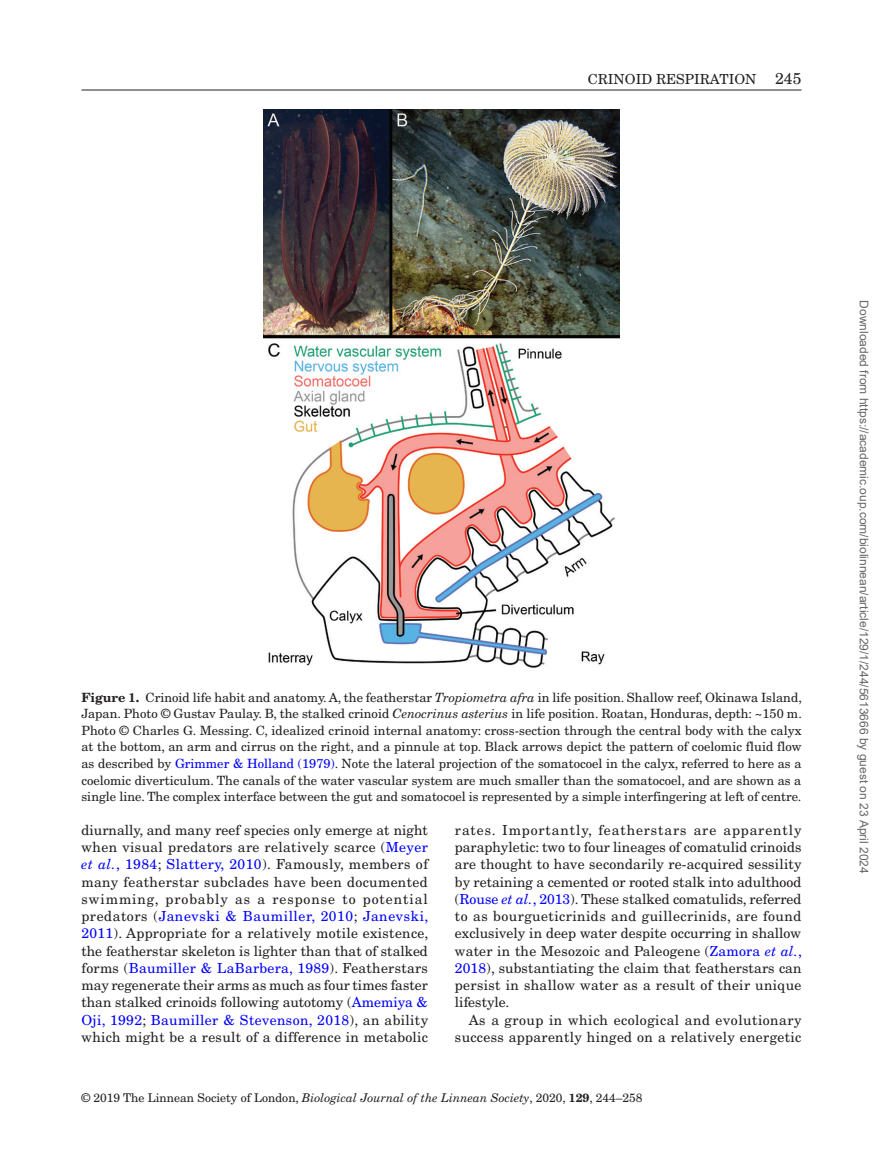
<style>
.page{position:relative;width:893px;height:1174px;background:#fff}
.page>*{position:absolute;margin:0;border:0;box-sizing:border-box;transform-origin:0 0}
.t1{font:13.8px/17.2px "New Century Schlbk";letter-spacing:.025em;color:#231f20;text-align:justify}
.t2{font:13.8px "New Century Schlbk";color:#231f20}
.t3{font:12.75px/16.5px "New Century Schlbk";color:#231f20;text-align:justify}
.t4{font:12px "Arial";color:#666}
.t5{font:12px "New Century Schlbk";color:#231f20}
.s1{font-size:15.75px}
.s2{font-weight:700}
.s3{font-style:italic}
.s4{color:#00f}
.s5{font-style:italic;color:#00f}
</style>
<div class="page">
<hr style="left:81px;top:90px;width:720px;height:1px;background:#231f20">
<img style="left:263px;top:110px;width:357px;height:558px">
<p class="t2" style="left:588px;top:70px;width:215px">CRINOID RESPIRATION <span class="s1">245</span></p>
<p class="t3" style="left:81px;top:689px;width:722px"><span class="s2">Figure 1.</span> Crinoid life habit and anatomy. A, the featherstar <span class="s3">Tropiometra afra</span> in life position. Shallow reef, Okinawa Island, Japan. Photo © Gustav Paulay. B, the stalked crinoid <span class="s3">Cenocrinus asterius</span> in life position. Roatan, Honduras, depth: ~150 m.<br>Photo © Charles G. Messing. C, idealized crinoid internal anatomy: cross-section through the central body with the calyx at the bottom, an arm and cirrus on the right, and a pinnule at top. Black arrows depict the pattern of coelomic fluid flow as described by <span class="s4">Grimmer &amp; Holland (1979)</span>. Note the lateral projection of the somatocoel in the calyx, referred to here as a coelomic diverticulum. The canals of the water vascular system are much smaller than the somatocoel, and are shown as a single line. The complex interface between the gut and somatocoel is represented by a simple interfingering at left of centre.</p>
<p class="t1" style="left:81px;top:821px;width:349px">diurnally, and many reef species only emerge at night when visual predators are relatively scarce (<span class="s4">Meyer </span><span class="s5">et al.</span><span class="s4">, 1984</span>; <span class="s4">Slattery, 2010</span>). Famously, members of many featherstar subclades have been documented swimming, probably as a response to potential predators (<span class="s4">Janevski &amp; Baumiller, 2010</span>; <span class="s4">Janevski, 2011</span>). Appropriate for a relatively motile existence, the featherstar skeleton is lighter than that of stalked forms (<span class="s4">Baumiller &amp; LaBarbera, 1989</span>). Featherstars may regenerate their arms as much as four times faster than stalked crinoids following autotomy (<span class="s4">Amemiya &amp; Oji, 1992</span>; <span class="s4">Baumiller &amp; Stevenson, 2018</span>), an ability which might be a result of a difference in metabolic</p>
<p class="t1" style="left:455px;top:821px;width:348px">rates. Importantly, featherstars are apparently paraphyletic: two to four lineages of comatulid crinoids are thought to have secondarily re-acquired sessility by retaining a cemented or rooted stalk into adulthood (<span class="s4">Rouse</span> <span class="s5">et al.</span><span class="s4">, 2013</span>). These stalked comatulids, referred to as bourgueticrinids and guillecrinids, are found exclusively in deep water despite occurring in shallow water in the Mesozoic and Paleogene (<span class="s4">Zamora</span> <span class="s5">et al.</span><span class="s4">, 2018</span>), substantiating the claim that featherstars can persist in shallow water as a result of their unique lifestyle.</p>
<p class="t1" style="left:455px;top:1011px;width:348px;text-align:right">As a group in which ecological and evolutionary success apparently hinged on a relatively energetic</p>
<p class="t5" style="left:81px;top:1090px;width:562px">© 2019 The Linnean Society of London, <span class="s3">Biological Journal of the Linnean Society</span>, 2020, <span class="s2">129</span>, 244–258</p>
<p class="t4" style="left:868px;top:300px;width:575px;rotate:90deg">Downloaded from https://academic.oup.com/biolinnean/article/129/1/244/5613666 by guest on 23 April 2024</p>
</div>
